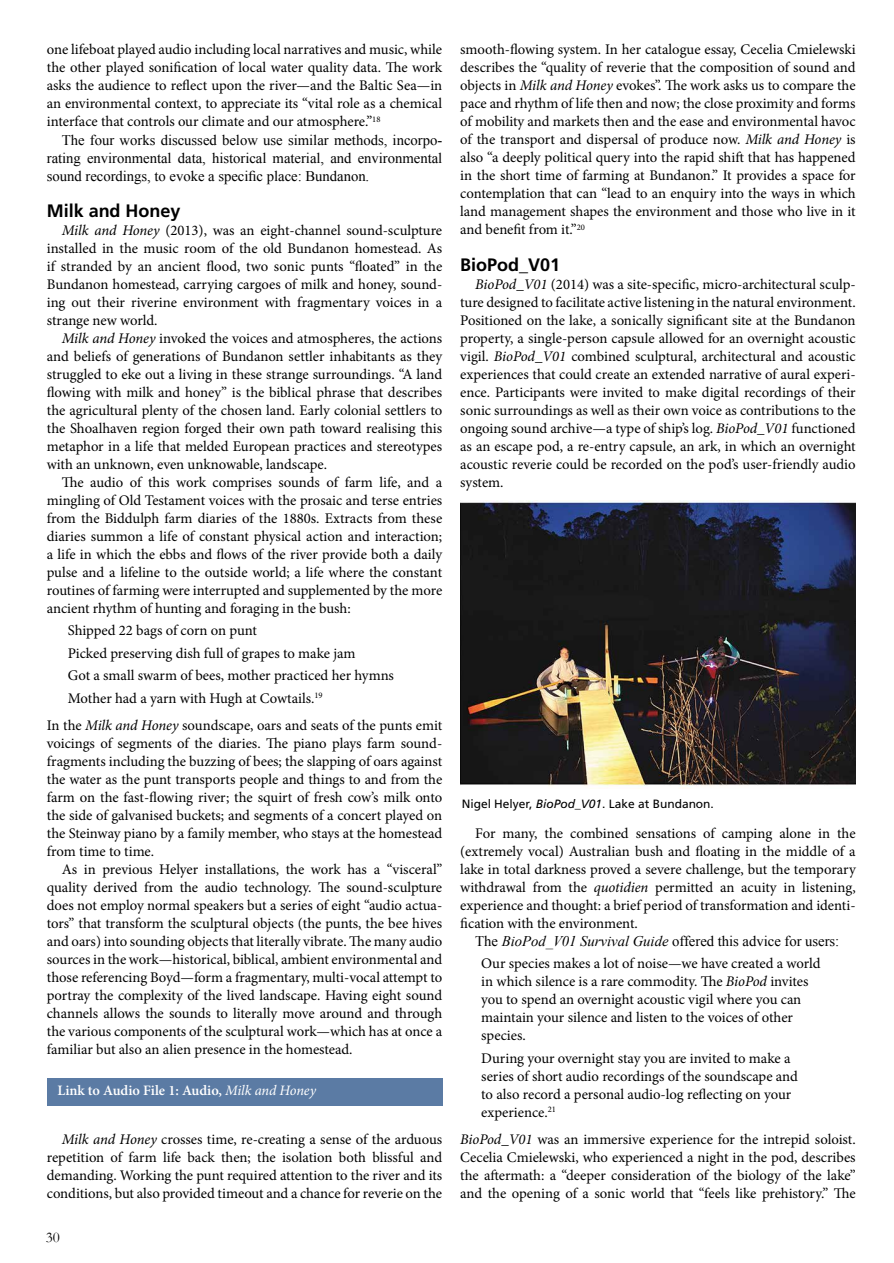
<style>
.page{position:relative;width:894px;height:1263px;background:#fff}
.page>*{position:absolute;margin:0;border:0;box-sizing:border-box;transform-origin:0 0}
.t1{font:700 18px "Frutiger";color:#000}
.t2{font:15px "Garamond";color:#000}
.t3{font:14.7px/18px "Minion Pro";color:#000;text-align:justify}
.t4{font:14.7px/18px "Times New Roman";color:#000;text-align:justify}
.t5{font:600 14.4px "Minion Pro";color:#fff}
.t6{font:12px "Frutiger";color:#000}
.s1{font-style:italic}
.s2{font-weight:400;font-style:italic}
</style>
<div class="page">
<img style="left:460px;top:500px;width:395px;height:288px">
<div style="left:47px;top:1078px;width:395px;height:27px;background:#5b7ba4"></div>
<p class="t3" style="left:47px;top:41px;width:397px">one lifeboat played audio including local narratives and music, while the other played sonification of local water quality data. The work asks the audience to reflect upon the river—and the Baltic Sea—in an environmental context, to appreciate its “vital role as a chemical interface that controls our climate and our atmosphere.”<sup>18</sup></p>
<p class="t4" style="left:47px;top:130px;width:397px;text-indent:15px">The four works discussed below use similar methods, incorpo&shy;rating environmental data, historical material, and environmental sound recordings, to evoke a specific place: Bundanon.</p>
<p class="t1" style="left:47px;top:200px;width:135px">Milk and Honey</p>
<p class="t3" style="left:47px;top:221px;width:397px;text-indent:15px"><span class="s1">Milk and Honey</span> (2013), was an eight-channel sound-sculpture installed in the music room of the old Bundanon homestead. As if stranded by an ancient flood, two sonic punts “floated” in the Bundanon homestead, carrying cargoes of milk and honey, sound&shy;ing out their riverine environment with fragmentary voices in a strange new world.</p>
<p class="t3" style="left:47px;top:329px;width:397px;text-indent:15px"><span class="s1">Milk and Honey</span> invoked the voices and atmospheres, the actions and beliefs of generations of Bundanon settler inhabitants as they struggled to eke out a living in these strange surroundings. “A land flowing with milk and honey” is the biblical phrase that describes the agricultural plenty of the chosen land. Early colonial settlers to the Shoalhaven region forged their own path toward realising this metaphor in a life that melded European practices and stereotypes with an unknown, even unknowable, landscape.</p>
<p class="t3" style="left:47px;top:473px;width:397px;text-indent:15px">The audio of this work comprises sounds of farm life, and a mingling of Old Testament voices with the prosaic and terse entries from the Biddulph farm diaries of the 1880s. Extracts from these diaries summon a life of constant physical action and interaction; a life in which the ebbs and flows of the river provide both a daily pulse and a lifeline to the outside world; a life where the constant routines of farming were interrupted and supplemented by the more ancient rhythm of hunting and foraging in the bush:</p>
<p class="t3" style="left:68px;top:619px;width:327px;line-height:22.5px;text-align:left">Shipped 22 bags of corn on punt<br>Picked preserving dish full of grapes to make jam<br>Got a small swarm of bees, mother practiced her hymns Mother had a yarn with Hugh at Cowtails.<sup>19</sup></p>
<p class="t3" style="left:47px;top:716px;width:397px">In the <span class="s1">Milk and Honey</span> soundscape, oars and seats of the punts emit voicings of segments of the diaries. The piano plays farm sound&shy;fragments including the buzzing of bees; the slapping of oars against the water as the punt transports people and things to and from the farm on the fast-flowing river; the squirt of fresh cow’s milk onto the side of galvanised buckets; and segments of a concert played on the Steinway piano by a family member, who stays at the homestead from time to time.</p>
<p class="t3" style="left:47px;top:860px;width:397px;text-indent:15px">As in previous Helyer installations, the work has a “visceral” quality derived from the audio technology. The sound-sculpture does not employ normal speakers but a series of eight “audio actua&shy;tors” that transform the sculptural objects (the punts, the bee hives and oars) into sounding objects that literally vibrate. The many audio sources in the work—historical, biblical, ambient environmental and those referencing Boyd—form a fragmentary, multi-vocal attempt to portray the complexity of the lived landscape. Having eight sound channels allows the sounds to literally move around and through the various components of the sculptural work—which has at once a familiar but also an alien presence in the homestead.</p>
<p class="t5" style="left:57px;top:1081px;width:260px">Link to Audio File 1: Audio, <span class="s2">Milk and Honey</span></p>
<p class="t3" style="left:47px;top:1130px;width:397px;text-indent:15px"><span class="s1">Milk and Honey</span> crosses time, re-creating a sense of the arduous repetition of farm life back then; the isolation both blissful and demanding. Working the punt required attention to the river and its conditions, but also provided timeout and a chance for reverie on the</p>
<p class="t2" style="left:46px;top:1228px;width:16px">30</p>
<p class="t3" style="left:460px;top:41px;width:397px">smooth-flowing system. In her catalogue essay, Cecelia Cmielewski describes the “quality of reverie that the composition of sound and objects in <span class="s1">Milk and Honey</span> evokes”. The work asks us to compare the pace and rhythm of life then and now; the close proximity and forms of mobility and markets then and the ease and environmental havoc of the transport and dispersal of produce now. <span class="s1">Milk and Honey</span> is also “a deeply political query into the rapid shift that has happened in the short time of farming at Bundanon.” It provides a space for contemplation that can “lead to an enquiry into the ways in which land management shapes the environment and those who live in it and benefit from it.”<sup>20</sup></p>
<p class="t1" style="left:460px;top:254px;width:101px">BioPod_V01</p>
<p class="t3" style="left:460px;top:275px;width:397px;text-indent:15px"><span class="s1">BioPod_V01</span> (2014) was a site-specific, micro-architectural sculp&shy;ture designed to facilitate active listening in the natural environment.<br>Positioned on the lake, a sonically significant site at the Bundanon property, a single-person capsule allowed for an overnight acoustic vigil. <span class="s1">BioPod_V01</span> combined sculptural, architectural and acoustic experiences that could create an extended narrative of aural experi&shy;ence. Participants were invited to make digital recordings of their sonic surroundings as well as their own voice as contributions to the ongoing sound archive—a type of ship’s log. <span class="s1">BioPod_V01</span> functioned as an escape pod, a re-entry capsule, an ark, in which an overnight acoustic reverie could be recorded on the pod’s user-friendly audio system.</p>
<p class="t6" style="left:461px;top:797px;width:253px">Nigel Helyer, <span class="s1">BioPod_V01</span>. Lake at Bundanon.</p>
<p class="t3" style="left:460px;top:824px;width:397px;text-indent:15px">For many, the combined sensations of camping alone in the (extremely vocal) Australian bush and floating in the middle of a lake in total darkness proved a severe challenge, but the temporary withdrawal from the <span class="s1">quotidien</span> permitted an acuity in listening, experience and thought: a brief period of transformation and identi&shy;fication with the environment.</p>
<p class="t4" style="left:475px;top:931px;width:365px">The <span class="s1">BioPod_V01 Survival Guide</span> offered this advice for users:</p>
<p class="t3" style="left:481px;top:954px;width:341px;text-align:left">Our species makes a lot of noise—we have created a world in which silence is a rare commodity. The <span class="s1">BioPod</span> invites you to spend an overnight acoustic vigil where you can maintain your silence and listen to the voices of other species.</p>
<p class="t3" style="left:481px;top:1049px;width:318px;text-align:left">During your overnight stay you are invited to make a series of short audio recordings of the soundscape and to also record a personal audio-log reflecting on your experience.<sup>21</sup></p>
<p class="t3" style="left:460px;top:1130px;width:397px"><span class="s1">BioPod_V01</span> was an immersive experience for the intrepid soloist.<br>Cecelia Cmielewski, who experienced a night in the pod, describes the aftermath: a “deeper consideration of the biology of the lake” and the opening of a sonic world that “feels like prehistory.” The</p>
</div>
